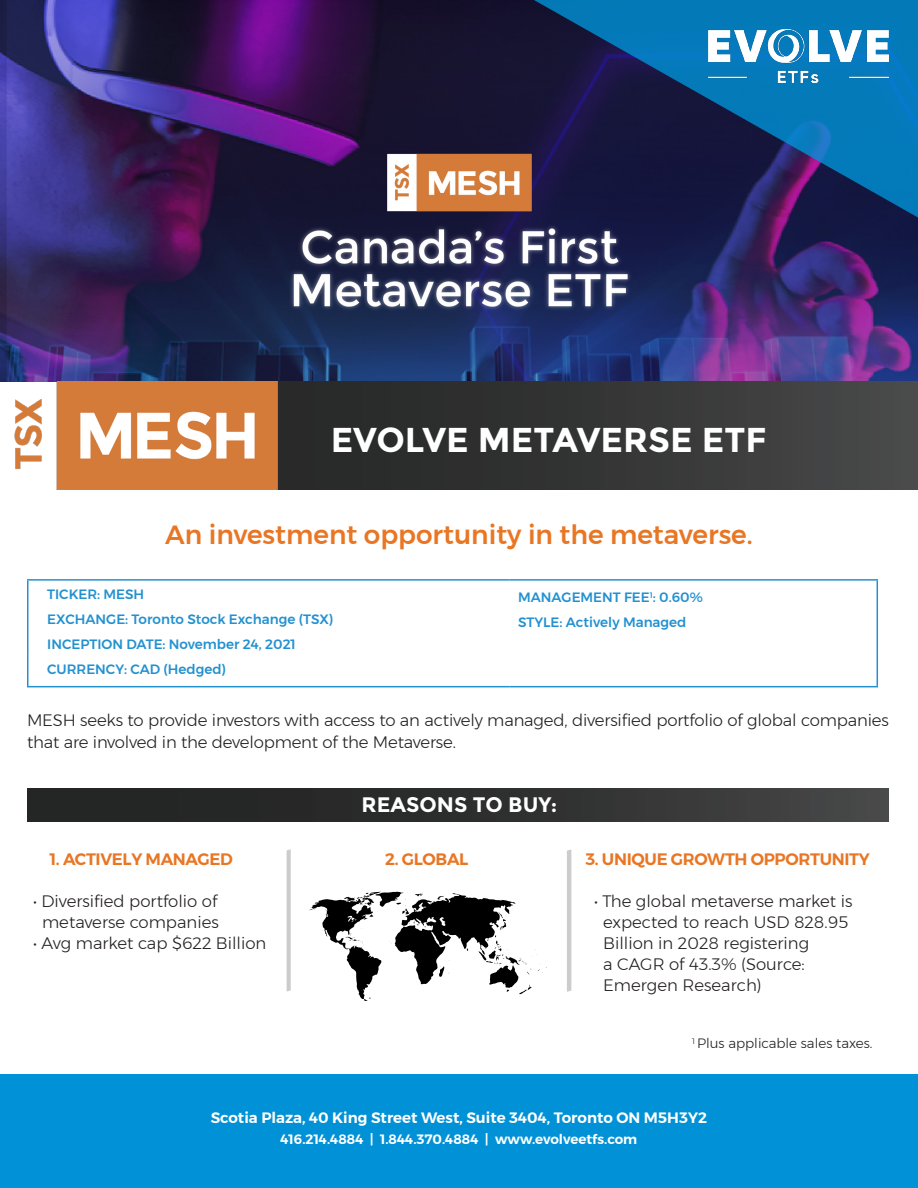
<style>
.page{position:relative;width:918px;height:1188px;background:#fff}
.page>*{position:absolute;margin:0;border:0;box-sizing:border-box;transform-origin:0 0}
.t1{font:700 34.5px "Montserrat";color:#fff}
.t2{font:500 26.25px "Montserrat";color:#e87624}
.t3{font:700 21px "Montserrat";color:#fff}
.t4{font:300 16.5px/21px "Montserrat";letter-spacing:-.01em;color:#231f20}
.t5{font:600 16.5px "Montserrat";letter-spacing:-.02em;color:#e87624}
.t6{font:600 15px "Montserrat";color:#fff}
.t7{font:500 13.5px/24.8px "Montserrat";color:#2291d0}
.t8{font:600 13.5px "Montserrat";color:#fff}
.t9{font:300 13.5px "Montserrat";color:#231f20}
</style>
<div class="page">
<img style="left:1px;top:0;width:917px;height:381px">
<div style="left:277px;top:381px;width:641px;height:108px;background:linear-gradient(to right,#242524,#484848)"></div>
<div style="left:27px;top:788px;width:862px;height:33px;background:linear-gradient(to right,#1d1e1e,#434343)"></div>
<svg style="left:287px;top:849px;width:4px;height:143px"></svg>
<svg style="left:567px;top:849px;width:4px;height:143px"></svg>
<div style="left:0;top:1074px;width:918px;height:114px;background:#0091d6"></div>
<svg style="left:309px;top:892px;width:238px;height:109px"></svg>
<img style="left:0;top:381px;width:277px;height:108px">
<hr style="left:27px;top:579px;width:483px;height:2px;background:#2291d0">
<hr style="left:510px;top:579px;width:368px;height:2px;background:#2291d0">
<svg style="left:27px;top:581px;width:1px;height:74px"></svg>
<svg style="left:877px;top:581px;width:1px;height:74px"></svg>
<hr style="left:27px;top:655px;width:1px;height:31px;background:#2291d0">
<hr style="left:877px;top:655px;width:1px;height:31px;background:#2291d0">
<hr style="left:27px;top:686px;width:483px;height:1px;background:#2291d0">
<hr style="left:510px;top:686px;width:368px;height:1px;background:#2291d0">
<svg style="left:534px;top:0;width:384px;height:218px;background:#104176"></svg>
<img style="left:708px;top:30px;width:181px;height:52px">
<p class="t1" style="left:331px;top:419px;width:437px">EVOLVE METAVERSE ETF</p>
<p class="t2" style="left:165px;top:514px;width:589px">An investment opportunity in the metaverse.</p>
<p class="t7" style="left:47px;top:582px;width:99px">TICKER: MESH</p>
<p class="t7" style="left:47px;top:607px;width:288px">EXCHANGE: Toronto Stock Exchange (TSX)</p>
<p class="t7" style="left:47px;top:632px;width:250px">INCEPTION DATE: November 24, 2021</p>
<p class="t7" style="left:47px;top:657px;width:180px">CURRENCY: CAD (Hedged)</p>
<p class="t7" style="left:518px;top:585px;width:186px">MANAGEMENT FEE<sup>1</sup>: 0.60%<br>STYLE: Actively Managed</p>
<p class="t4" style="left:27px;top:709px;width:863px;line-height:22.5px">MESH seeks to provide investors with access to an actively managed, diversified portfolio of global companies that are involved in the development of the Metaverse.</p>
<p class="t3" style="left:362px;top:792px;width:197px">REASONS TO BUY:</p>
<p class="t5" style="left:50px;top:846px;width:185px">1. ACTIVELY MANAGED</p>
<p class="t5" style="left:385px;top:846px;width:85px">2. GLOBAL</p>
<p class="t5" style="left:585px;top:846px;width:286px">3. UNIQUE GROWTH OPPORTUNITY</p>
<p class="t4" style="left:603px;top:890px;width:251px;text-indent:-9px">• The global metaverse market is expected to reach USD 828.95<br>Billion in 2028 registering<br>a CAGR of 43.3% (Source:<br>Emergen Research)</p>
<p class="t4" style="left:33px;top:890px;width:187px;text-align:center">• Diversified portfolio of metaverse companies</p>
<p class="t4" style="left:33px;top:932px;width:235px">• Avg market cap $622 Billion</p>
<p class="t9" style="left:692px;top:1033px;width:182px"><sup>1</sup> Plus applicable sales taxes.</p>
<p class="t6" style="left:211px;top:1105px;width:498px">Scotia Plaza, 40 King Street West, Suite 3404, Toronto ON M5H3Y2</p>
<p class="t8" style="left:280px;top:1128px;width:358px">416.214.4884 | 1.844.370.4884 | www.evolveetfs.com</p>
</div>
